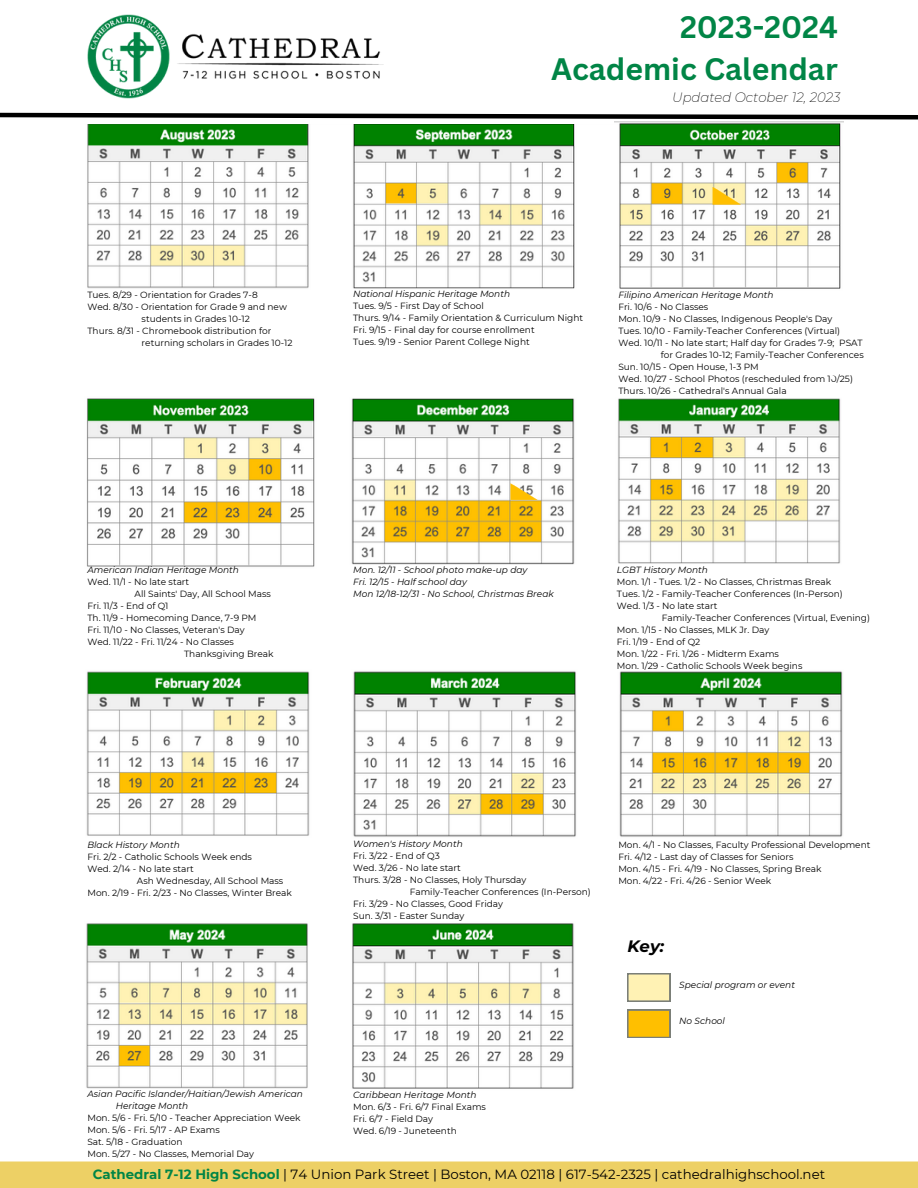
<style>
.page{position:relative;width:918px;height:1188px;background:#fff}
.page>*{position:absolute;margin:0;border:0;box-sizing:border-box;transform-origin:0 0}
.t1{font:700 30.3px "Canva Sans";color:#018546}
.t2{font:italic 700 16.5px "Montserrat";color:#000}
.t3{font:13.35px "Montserrat";color:#000}
.t4{font:italic 200 13.2px "Montserrat";color:#000}
.t5{font:9px "Montserrat";color:#000}
.t6{font:italic 9px "Montserrat";color:#000}
.s1{font-weight:700;color:#018546}
</style>
<div class="page">
<img style="left:87px;top:15px;width:296px;height:83px">
<div style="left:0;top:1162px;width:918px;height:26px;background:#edd065"></div>
<svg style="left:627px;top:1010px;width:43px;height:28px"></svg>
<svg style="left:627px;top:973px;width:43px;height:29px"></svg>
<img style="left:351px;top:398px;width:490px;height:167px">
<svg style="left:510px;top:483px;width:27px;height:17px"></svg>
<img style="left:86px;top:671px;width:757px;height:166px">
<img style="left:86px;top:923px;width:488px;height:166px">
<svg style="left:0;top:112px;width:918px;height:8px"></svg>
<img style="left:87px;top:124px;width:488px;height:165px">
<img style="left:614px;top:121px;width:230px;height:168px">
<svg style="left:713px;top:187px;width:28px;height:18px"></svg>
<img style="left:86px;top:398px;width:229px;height:169px">
<p class="t1" style="left:680px;top:6px;width:159px">2023-2024</p>
<p class="t1" style="left:551px;top:47px;width:288px">Academic Calendar</p>
<p class="t4" style="left:672px;top:89px;width:170px">Updated October 12, 2023</p>
<p class="t5" style="left:87px;top:290px;width:172px">Tues. 8/29 - Orientation for Grades 7-8</p>
<p class="t5" style="left:87px;top:302px;width:201px">Wed. 8/30 - Orientation for Grade 9 and new</p>
<p class="t5" style="left:142px;top:314px;width:110px">students in Grades 10-12</p>
<p class="t5" style="left:87px;top:326px;width:186px">Thurs. 8/31 - Chromebook distribution for</p>
<p class="t5" style="left:142px;top:338px;width:152px">returning scholars in Grades 10-12</p>
<p class="t6" style="left:353px;top:288px;width:158px">National Hispanic Heritage Month</p>
<p class="t5" style="left:353px;top:300px;width:132px">Tues. 9/5 - First Day of School</p>
<p class="t5" style="left:353px;top:312px;width:232px">Thurs. 9/14 - Family Orientation &amp; Curriculum Night</p>
<p class="t5" style="left:353px;top:324px;width:183px">Fri. 9/15 - Final day for course enrollment</p>
<p class="t5" style="left:353px;top:336px;width:178px">Tues. 9/19 - Senior Parent College Night</p>
<p class="t6" style="left:618px;top:290px;width:157px">Filipino American Heritage Month</p>
<p class="t5" style="left:618px;top:302px;width:92px">Fri. 10/6 - No Classes</p>
<p class="t5" style="left:618px;top:314px;width:216px">Mon. 10/9 - No Classes, Indigenous People's Day</p>
<p class="t5" style="left:618px;top:326px;width:223px">Tues. 10/10 - Family-Teacher Conferences (Virtual)</p>
<p class="t5" style="left:618px;top:338px;width:246px">Wed. 10/11 - No late start; Half day for Grades 7-9; PSAT</p>
<p class="t5" style="left:661px;top:350px;width:205px">for Grades 10-12; Family-Teacher Conferences</p>
<p class="t5" style="left:618px;top:362px;width:142px">Sun. 10/15 - Open House, 1-3 PM</p>
<p class="t5" style="left:618px;top:374px;width:236px">Wed. 10/27 - School Photos (rescheduled from 10/25)</p>
<p class="t5" style="left:618px;top:386px;width:170px">Thurs. 10/26 - Cathedral's Annual Gala</p>
<p class="t6" style="left:87px;top:565px;width:153px">American Indian Heritage Month</p>
<p class="t5" style="left:87px;top:577px;width:103px">Wed. 11/1 - No late start</p>
<p class="t5" style="left:135px;top:589px;width:138px">All Saints' Day, All School Mass</p>
<p class="t5" style="left:87px;top:601px;width:83px">Fri. 11/3 - End of Q1</p>
<p class="t5" style="left:87px;top:613px;width:171px">Th. 11/9 - Homecoming Dance, 7-9 PM</p>
<p class="t5" style="left:87px;top:625px;width:159px">Fri. 11/10 - No Classes, Veteran's Day</p>
<p class="t5" style="left:87px;top:637px;width:148px">Wed. 11/22 - Fri. 11/24 - No Classes</p>
<p class="t5" style="left:184px;top:649px;width:91px">Thanksgiving Break</p>
<p class="t6" style="left:353px;top:565px;width:176px">Mon. 12/11 - School photo make-up day</p>
<p class="t6" style="left:353px;top:577px;width:115px">Fri. 12/15 - Half school day</p>
<p class="t6" style="left:353px;top:589px;width:202px">Mon 12/18-12/31 - No School, Christmas Break</p>
<p class="t6" style="left:617px;top:565px;width:92px">LGBT History Month</p>
<p class="t5" style="left:617px;top:577px;width:216px">Mon. 1/1 - Tues. 1/2 - No Classes, Christmas Break</p>
<p class="t5" style="left:617px;top:589px;width:227px">Tues. 1/2 - Family-Teacher Conferences (In-Person)</p>
<p class="t5" style="left:617px;top:601px;width:102px">Wed. 1/3 - No late start</p>
<p class="t5" style="left:662px;top:613px;width:210px">Family-Teacher Conferences (Virtual, Evening)</p>
<p class="t5" style="left:617px;top:625px;width:154px">Mon. 1/15 - No Classes, MLK Jr. Day</p>
<p class="t5" style="left:617px;top:637px;width:85px">Fri. 1/19 - End of Q2</p>
<p class="t5" style="left:617px;top:649px;width:164px">Mon. 1/22 - Fri. 1/26 - Midterm Exams</p>
<p class="t5" style="left:617px;top:661px;width:187px">Mon. 1/29 - Catholic Schools Week begins</p>
<p class="t6" style="left:87px;top:839px;width:94px">Black History Month</p>
<p class="t5" style="left:87px;top:851px;width:166px">Fri. 2/2 - Catholic Schools Week ends</p>
<p class="t5" style="left:87px;top:863px;width:108px">Wed. 2/14 - No late start</p>
<p class="t5" style="left:137px;top:875px;width:148px">Ash Wednesday, All School Mass</p>
<p class="t5" style="left:87px;top:887px;width:206px">Mon. 2/19 - Fri. 2/23 - No Classes, Winter Break</p>
<p class="t6" style="left:87px;top:1088px;width:217px">Asian Pacific Islander/Haitian/Jewish American</p>
<p class="t6" style="left:116px;top:1100px;width:74px">Heritage Month</p>
<p class="t5" style="left:87px;top:1112px;width:215px">Mon. 5/6 - Fri. 5/10 - Teacher Appreciation Week</p>
<p class="t5" style="left:87px;top:1124px;width:134px">Mon. 5/6 - Fri. 5/17 - AP Exams</p>
<p class="t5" style="left:87px;top:1136px;width:97px">Sat. 5/18 - Graduation</p>
<p class="t5" style="left:87px;top:1148px;width:168px">Mon. 5/27 - No Classes, Memorial Day</p>
<p class="t6" style="left:353px;top:838px;width:111px">Women's History Month</p>
<p class="t5" style="left:353px;top:850px;width:88px">Fri. 3/22 - End of Q3</p>
<p class="t5" style="left:353px;top:862px;width:109px">Wed. 3/26 - No late start</p>
<p class="t5" style="left:353px;top:874px;width:175px">Thurs. 3/28 - No Classes, Holy Thursday</p>
<p class="t5" style="left:410px;top:886px;width:183px">Family-Teacher Conferences (In-Person)</p>
<p class="t5" style="left:353px;top:898px;width:151px">Fri. 3/29 - No Classes, Good Friday</p>
<p class="t5" style="left:353px;top:910px;width:113px">Sun. 3/31 - Easter Sunday</p>
<p class="t6" style="left:353px;top:1090px;width:125px">Caribbean Heritage Month</p>
<p class="t5" style="left:353px;top:1102px;width:134px">Mon. 6/3 - Fri. 6/7 Final Exams</p>
<p class="t5" style="left:353px;top:1114px;width:82px">Fri. 6/7 - Field Day</p>
<p class="t5" style="left:353px;top:1126px;width:105px">Wed. 6/19 - Juneteenth</p>
<p class="t5" style="left:618px;top:839px;width:254px">Mon. 4/1 - No Classes, Faculty Professional Development</p>
<p class="t5" style="left:618px;top:851px;width:177px">Fri. 4/12 - Last day of Classes for Seniors</p>
<p class="t5" style="left:618px;top:863px;width:205px">Mon. 4/15 - Fri. 4/19 - No Classes, Spring Break</p>
<p class="t5" style="left:618px;top:875px;width:155px">Mon. 4/22 - Fri. 4/26 - Senior Week</p>
<p class="t2" style="left:627px;top:936px;width:38px">Key:</p>
<p class="t6" style="left:679px;top:980px;width:117px">Special program or event</p>
<p class="t6" style="left:679px;top:1016px;width:47px">No School</p>
<p class="t3" style="left:93px;top:1166px;width:734px"><span class="s1">Cathedral 7-12 High School</span> | 74 Union Park Street | Boston, MA 02118 | 617-542-2325 | cathedralhighschool.net</p>
</div>
